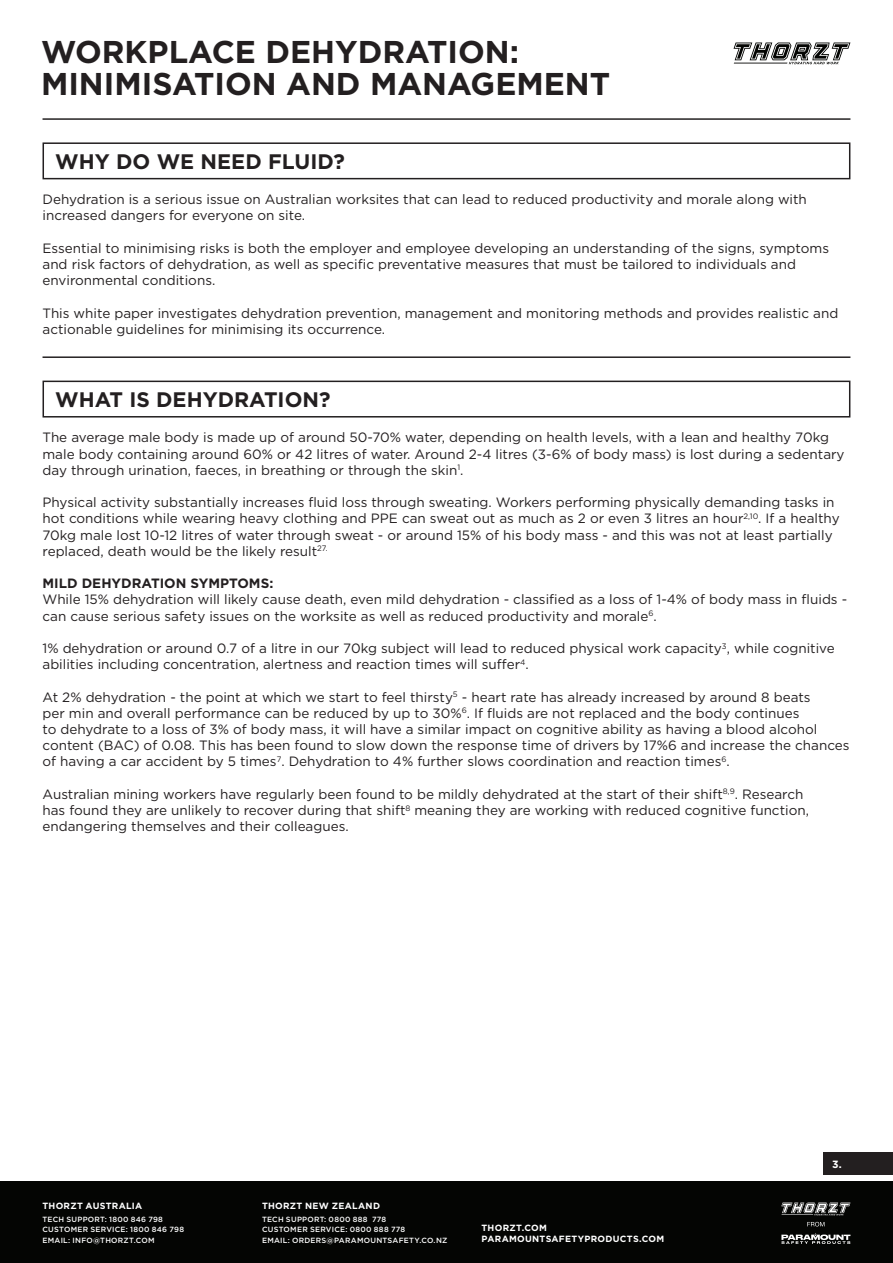
<style>
.page{position:relative;width:893px;height:1263px;background:#fff}
.page>*{position:absolute;margin:0;border:0;box-sizing:border-box;transform-origin:0 0}
.t1{font:700 31.5px/31.5px "Gotham";color:#231f20}
.t2{font:700 21px "Gotham";color:#231f20}
.t3{font:13.5px/16.2px "Gotham";color:#231f20}
.t4{font:700 13.5px "Gotham";color:#231f20}
.t5{font:700 10.5px "Gotham";color:#fff}
.t6{font:700 9px/11.2px "Gotham";letter-spacing:.03em;color:#fff}
.t7{font:500 7.5px/10.6px "Gotham";letter-spacing:.035em;color:#fff}
</style>
<div class="page">
<div style="left:0;top:1181px;width:893px;height:82px;background:#040503"></div>
<svg style="left:781px;top:1233px;width:69px;height:11px"></svg>
<svg style="left:807px;top:1222px;width:17px;height:4px"></svg>
<svg style="left:781px;top:1202px;width:69px;height:13px"></svg>
<hr style="left:781px;top:1214px;width:32px;height:1px;background:#fff">
<div style="left:824px;top:1152px;width:69px;height:23px;background:#231f20"></div>
<svg style="left:733px;top:43px;width:117px;height:21px"></svg>
<hr style="left:734px;top:63px;width:53px;height:1px;background:#040503">
<hr style="left:43px;top:118px;width:807px;height:2px;background:#231f20">
<hr style="left:43px;top:356px;width:807px;height:2px;background:#231f20">
<div style="left:43px;top:142px;width:807px;height:37px;border:2px solid #231f20"></div>
<div style="left:43px;top:381px;width:807px;height:36px;border:2px solid #231f20"></div>
<p class="t1" style="left:41px;top:36px;width:571px">WORKPLACE DEHYDRATION:<br>MINIMISATION AND MANAGEMENT</p>
<p class="t2" style="left:55px;top:147px;width:291px">WHY DO WE NEED FLUID?</p>
<p class="t3" style="left:43px;top:191px;width:766px">Dehydration is a serious issue on Australian worksites that can lead to reduced productivity and morale along with increased dangers for everyone on site.</p>
<p class="t3" style="left:43px;top:240px;width:788px">Essential to minimising risks is both the employer and employee developing an understanding of the signs, symptoms and risk factors of dehydration, as well as specific preventative measures that must be tailored to individuals and environmental conditions.</p>
<p class="t3" style="left:43px;top:305px;width:797px">This white paper investigates dehydration prevention, management and monitoring methods and provides realistic and actionable guidelines for minimising its occurrence.</p>
<p class="t2" style="left:55px;top:385px;width:277px">WHAT IS DEHYDRATION?</p>
<p class="t3" style="left:43px;top:429px;width:804px">The average male body is made up of around 50-70% water, depending on health levels, with a lean and healthy 70kg male body containing around 60% or 42 litres of water. Around 2-4 litres (3-6% of body mass) is lost during a sedentary day through urination, faeces, in breathing or through the skin<sup>1</sup>.</p>
<p class="t3" style="left:43px;top:494px;width:799px">Physical activity substantially increases fluid loss through sweating. Workers performing physically demanding tasks in hot conditions while wearing heavy clothing and PPE can sweat out as much as 2 or even 3 litres an hour<sup>2,10</sup>. If a healthy<br>70kg male lost 10-12 litres of water through sweat - or around 15% of his body mass - and this was not at least partially</p>
<p class="t3" style="left:43px;top:543px;width:287px">replaced, death would be the likely result<sup>27.</sup></p>
<p class="t4" style="left:43px;top:574px;width:232px">MILD DEHYDRATION SYMPTOMS:</p>
<p class="t3" style="left:43px;top:591px;width:806px">While 15% dehydration will likely cause death, even mild dehydration - classified as a loss of 1-4% of body mass in fluids - can cause serious safety issues on the worksite as well as reduced productivity and morale<sup>6</sup>.</p>
<p class="t3" style="left:43px;top:640px;width:794px">1% dehydration or around 0.7 of a litre in our 70kg subject will lead to reduced physical work capacity<sup>3</sup>, while cognitive abilities including concentration, alertness and reaction times will suffer<sup>4</sup>.</p>
<p class="t3" style="left:43px;top:688px;width:808px">At 2% dehydration - the point at which we start to feel thirsty<sup>5</sup> - heart rate has already increased by around 8 beats<br>per min and overall performance can be reduced by up to 30%<sup>6</sup>. If fluids are not replaced and the body continues<br>to dehydrate to a loss of 3% of body mass, it will have a similar impact on cognitive ability as having a blood alcohol content (BAC) of 0.08. This has been found to slow down the response time of drivers by 17%6 and increase the chances of having a car accident by 5 times<sup>7</sup>. Dehydration to 4% further slows coordination and reaction times<sup>6</sup>.</p>
<p class="t3" style="left:43px;top:786px;width:768px">Australian mining workers have regularly been found to be mildly dehydrated at the start of their shift<sup>8,9</sup>. Research has found they are unlikely to recover during that shift<sup>8</sup> meaning they are working with reduced cognitive function, endangering themselves and their colleagues.</p>
<p class="t6" style="left:43px;top:1200px;width:101px">THORZT AUSTRALIA</p>
<p class="t7" style="left:43px;top:1213px;width:143px">TECH SUPPORT: 1800 846 798<br>CUSTOMER SERVICE: 1800 846 798<br>EMAIL: INFO@THORZT.COM</p>
<p class="t6" style="left:262px;top:1200px;width:119px">THORZT NEW ZEALAND</p>
<p class="t7" style="left:262px;top:1213px;width:187px">TECH SUPPORT: 0800 888 778<br>CUSTOMER SERVICE: 0800 888 778<br>EMAIL: ORDERS@PARAMOUNTSAFETY.CO.NZ</p>
<p class="t6" style="left:482px;top:1222px;width:184px">THORZT.COM<br>PARAMOUNTSAFETYPRODUCTS.COM</p>
<p class="t5" style="left:832px;top:1157px;width:11px">3.</p>
</div>
